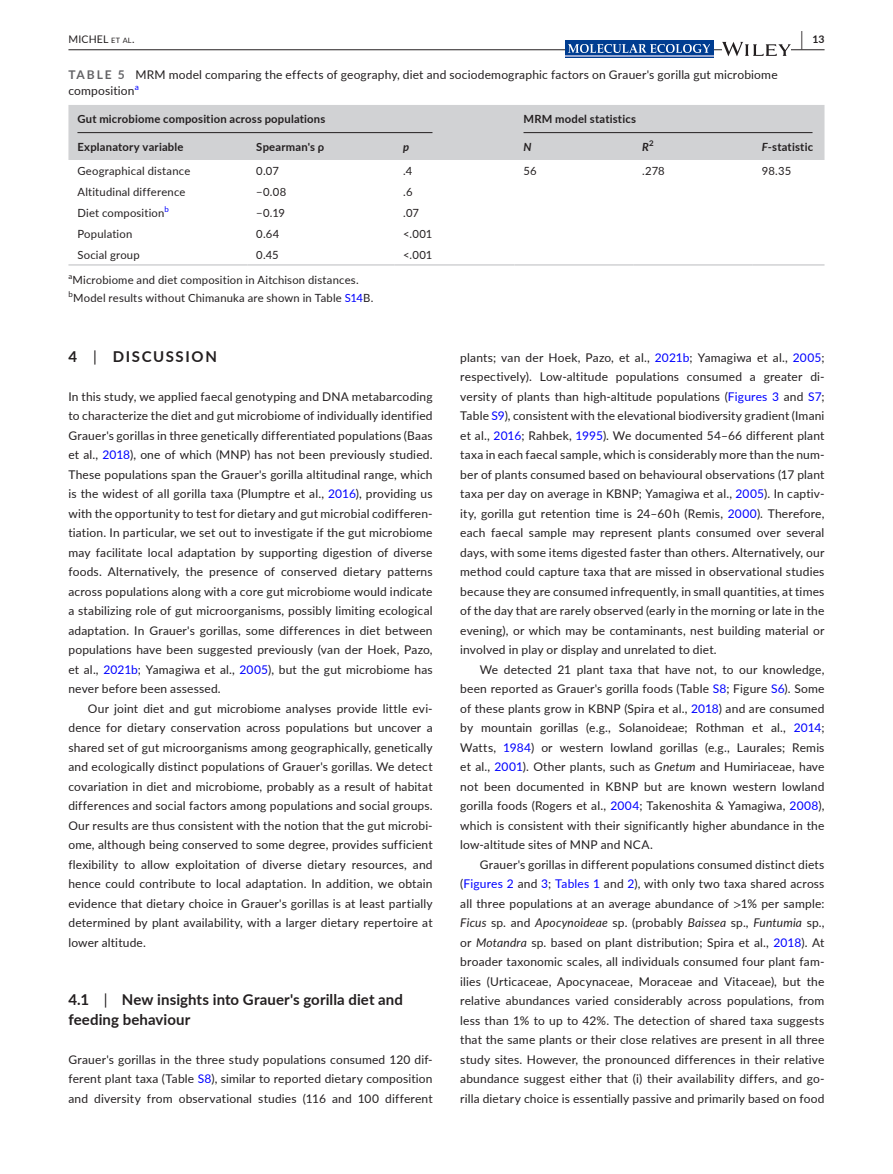
<style>
.page{position:relative;width:893px;height:1174px;background:#fff}
.page>*{position:absolute;margin:0;border:0;box-sizing:border-box;transform-origin:0 0}
.t1{font:700 15px/19.5px "Lato";letter-spacing:.01em;color:#231f20}
.t2{font:700 15px "Lato";letter-spacing:.11em;color:#231f20}
.t3{font:12px/19.5px "Lato";letter-spacing:.015em;color:#231f20;text-align:justify}
.t4{font:11.25px "Lato";letter-spacing:.015em;color:#231f20}
.t5{font:700 11.25px "Lato";letter-spacing:.02em;color:#231f20}
.t6{font:italic 700 11.25px "Lato";color:#231f20}
.t7{font:10.5px "Lato";letter-spacing:.02em;color:#231f20}
.t8{font:700 10.5px "Lato";color:#231f20}
.t9{font:7.8px "Lato";color:#231f20}
.t10{font:700 7.8px "Lato";color:#231f20}
.t11{font:7.8px "Lato";color:#00f}
.s1{font-size:7.35px}
.s2{font-size:19.5px}
.s3{font-weight:700;color:#636366}
.s4{font-style:italic}
.s5{color:#00f}
.s6{font-weight:400}
.s7{font-family:"STIX"}
</style>
<div class="page">
<hr style="left:68px;top:49px;width:756px;height:1px;background:#231f20">
<div style="left:565px;top:41px;width:149px;height:17px;background:#003d91"></div>
<img style="left:569px;top:44px;width:141px;height:8px">
<hr style="left:565px;top:55px;width:149px;height:2px;background:#96a6d0">
<svg style="left:722px;top:42px;width:69px;height:14px"></svg>
<div style="left:68px;top:105px;width:756px;height:55px;background:#d1d2d4"></div>
<hr style="left:68px;top:264px;width:179px;height:2px;background:#d1d2d4">
<hr style="left:247px;top:264px;width:147px;height:2px;background:#d1d2d4">
<hr style="left:394px;top:264px;width:120px;height:2px;background:#d1d2d4">
<hr style="left:514px;top:264px;width:119px;height:2px;background:#d1d2d4">
<hr style="left:633px;top:264px;width:120px;height:2px;background:#d1d2d4">
<hr style="left:753px;top:264px;width:71px;height:2px;background:#d1d2d4">
<hr style="left:77px;top:132px;width:355px;height:1px;background:#231f20">
<hr style="left:523px;top:132px;width:289px;height:1px;background:#231f20">
<p class="t7" style="left:68px;top:31px;width:68px">MICHEL <span class="s1">et al</span>.</p>
<p class="t8" style="left:801px;top:31px;width:25px"><span class="s2">|</span> 13</p>
<p class="t3" style="left:68px;top:66px;width:711px;line-height:16.5px"><span class="s3">TABLE 5</span> MRM model comparing the effects of geography, diet and sociodemographic factors on Grauer's gorilla gut microbiome composition<sup>a</sup></p>
<p class="t5" style="left:77px;top:111px;width:249px">Gut microbiome composition across populations</p>
<p class="t5" style="left:523px;top:111px;width:114px">MRM model statistics</p>
<p class="t5" style="left:77px;top:138px;width:108px">Explanatory variable</p>
<p class="t5" style="left:256px;top:138px;width:69px">Spearman's ρ</p>
<p class="t6" style="left:403px;top:138px;width:8px">p</p>
<p class="t6" style="left:523px;top:138px;width:10px">N</p>
<p class="t6" style="left:642px;top:138px;width:8px">R</p>
<p class="t10" style="left:649px;top:137px;width:6px">2</p>
<p class="t5" style="left:762px;top:138px;width:53px"><span class="s4">F</span>-statistic</p>
<p class="t4" style="left:77px;top:162px;width:114px">Geographical distance</p>
<p class="t4" style="left:256px;top:162px;width:24px">0.07</p>
<p class="t4" style="left:403px;top:162px;width:11px">.4</p>
<p class="t4" style="left:523px;top:162px;width:15px">56</p>
<p class="t4" style="left:642px;top:162px;width:24px">.278</p>
<p class="t4" style="left:762px;top:162px;width:31px">98.35</p>
<p class="t4" style="left:77px;top:184px;width:109px">Altitudinal difference</p>
<p class="t4" style="left:256px;top:184px;width:31px">−0.08</p>
<p class="t4" style="left:403px;top:184px;width:11px">.6</p>
<p class="t4" style="left:77px;top:205px;width:88px">Diet composition</p>
<p class="t11" style="left:165px;top:203px;width:6px">b</p>
<p class="t4" style="left:256px;top:205px;width:30px">−0.19</p>
<p class="t4" style="left:403px;top:205px;width:17px">.07</p>
<p class="t4" style="left:77px;top:226px;width:56px">Population</p>
<p class="t4" style="left:256px;top:226px;width:25px">0.64</p>
<p class="t4" style="left:403px;top:226px;width:31px">&lt;.001</p>
<p class="t4" style="left:77px;top:247px;width:64px">Social group</p>
<p class="t4" style="left:256px;top:247px;width:24px">0.45</p>
<p class="t4" style="left:403px;top:247px;width:31px">&lt;.001</p>
<p class="t9" style="left:68px;top:270px;width:5px">a</p>
<p class="t4" style="left:73px;top:271px;width:288px">Microbiome and diet composition in Aitchison distances.</p>
<p class="t9" style="left:68px;top:288px;width:6px">b</p>
<p class="t4" style="left:73px;top:289px;width:302px">Model results without Chimanuka are shown in Table <span class="s5">S14</span>B.</p>
<p class="t2" style="left:68px;top:345px;width:150px">4 <span class="s6">|</span> DISCUSSION</p>
<p class="t3" style="left:68px;top:386px;width:366px">In this study, we applied faecal genotyping and DNA metabarcoding to characterize the diet and gut microbiome of individually identified Grauer's gorillas in three genetically differentiated populations (Baas et al., <span class="s5">2018</span>), one of which (MNP) has not been previously studied.<br>These populations span the Grauer's gorilla altitudinal range, which is the widest of all gorilla taxa (Plumptre et al., <span class="s5">2016</span>), providing us with the opportunity to test for dietary and gut microbial codifferen&shy;tiation. In particular, we set out to investigate if the gut microbiome may facilitate local adaptation by supporting digestion of diverse foods. Alternatively, the presence of conserved dietary patterns across populations along with a core gut microbiome would indicate a stabilizing role of gut microorganisms, possibly limiting ecological adaptation. In Grauer's gorillas, some differences in diet between populations have been suggested previously (van der Hoek, Pazo, et al., <span class="s5">2021b</span>; Yamagiwa et al., <span class="s5">2005</span>), but the gut microbiome has never before been assessed.</p>
<p class="t3" style="left:68px;top:698px;width:366px;text-indent:20px">Our joint diet and gut microbiome analyses provide little evi&shy;dence for dietary conservation across populations but uncover a shared set of gut microorganisms among geographically, genetically and ecologically distinct populations of Grauer's gorillas. We detect covariation in diet and microbiome, probably as a result of habitat differences and social factors among populations and social groups.<br>Our results are thus consistent with the notion that the gut microbi&shy;ome, although being conserved to some degree, provides sufficient flexibility to allow exploitation of diverse dietary resources, and hence could contribute to local adaptation. In addition, we obtain evidence that dietary choice in Grauer's gorillas is at least partially determined by plant availability, with a larger dietary repertoire at lower altitude.</p>
<p class="t1" style="left:68px;top:989px;width:336px">4.1 <span class="s6">|</span> New insights into Grauer's gorilla diet and feeding behaviour</p>
<p class="t3" style="left:68px;top:1049px;width:366px">Grauer's gorillas in the three study populations consumed 120 dif&shy;ferent plant taxa (Table <span class="s5">S8</span>), similar to reported dietary composition and diversity from observational studies (116 and 100 different</p>
<p class="t3" style="left:460px;top:347px;width:366px">plants; van der Hoek, Pazo, et al., <span class="s5">2021b</span>; Yamagiwa et al., <span class="s5">2005</span>; respectively). Low-altitude populations consumed a greater di&shy;versity of plants than high-altitude populations (<span class="s5">Figures 3</span> and <span class="s5">S7</span>; Table <span class="s5">S9</span>), consistent with the elevational biodiversity gradient (Imani et al., <span class="s5">2016</span>; Rahbek, <span class="s5">1995</span>). We documented 54–66 different plant taxa in each faecal sample, which is considerably more than the num&shy;ber of plants consumed based on behavioural observations (17 plant taxa per day on average in KBNP; Yamagiwa et al., <span class="s5">2005</span>). In captiv&shy;ity, gorilla gut retention time is 24–60 h (Remis, <span class="s5">2000</span>). Therefore, each faecal sample may represent plants consumed over several days, with some items digested faster than others. Alternatively, our method could capture taxa that are missed in observational studies because they are consumed infrequently, in small quantities, at times of the day that are rarely observed (early in the morning or late in the evening), or which may be contaminants, nest building material or involved in play or display and unrelated to diet.</p>
<p class="t3" style="left:460px;top:659px;width:366px;text-indent:20px">We detected 21 plant taxa that have not, to our knowledge, been reported as Grauer's gorilla foods (Table <span class="s5">S8</span>; Figure <span class="s5">S6</span>). Some of these plants grow in KBNP (Spira et al., <span class="s5">2018</span>) and are consumed by mountain gorillas (e.g., Solanoideae; Rothman et al., <span class="s5">2014</span>; Watts, <span class="s5">1984</span>) or western lowland gorillas (e.g., Laurales; Remis et al., <span class="s5">2001</span>). Other plants, such as <span class="s4">Gnetum</span> and Humiriaceae, have not been documented in KBNP but are known western lowland gorilla foods (Rogers et al., <span class="s5">2004</span>; Takenoshita &amp; Yamagiwa, <span class="s5">2008</span>), which is consistent with their significantly higher abundance in the low-altitude sites of MNP and NCA.</p>
<p class="t3" style="left:460px;top:854px;width:366px;text-indent:20px">Grauer's gorillas in different populations consumed distinct diets (<span class="s5">Figures 2</span> and <span class="s5">3</span>; <span class="s5">Tables 1</span> and <span class="s5">2</span>), with only two taxa shared across all three populations at an average abundance of <span class="s7">&gt;</span>1% per sample:<br><span class="s4">Ficus</span> sp. and <span class="s4">Apocynoideae</span> sp. (probably <span class="s4">Baissea</span> sp., <span class="s4">Funtumia</span> sp., or <span class="s4">Motandra</span> sp. based on plant distribution; Spira et al., <span class="s5">2018</span>). At broader taxonomic scales, all individuals consumed four plant fam&shy;ilies (Urticaceae, Apocynaceae, Moraceae and Vitaceae), but the relative abundances varied considerably across populations, from less than 1% to up to 42%. The detection of shared taxa suggests that the same plants or their close relatives are present in all three study sites. However, the pronounced differences in their relative abundance suggest either that (i) their availability differs, and go&shy;rilla dietary choice is essentially passive and primarily based on food</p>
</div>
